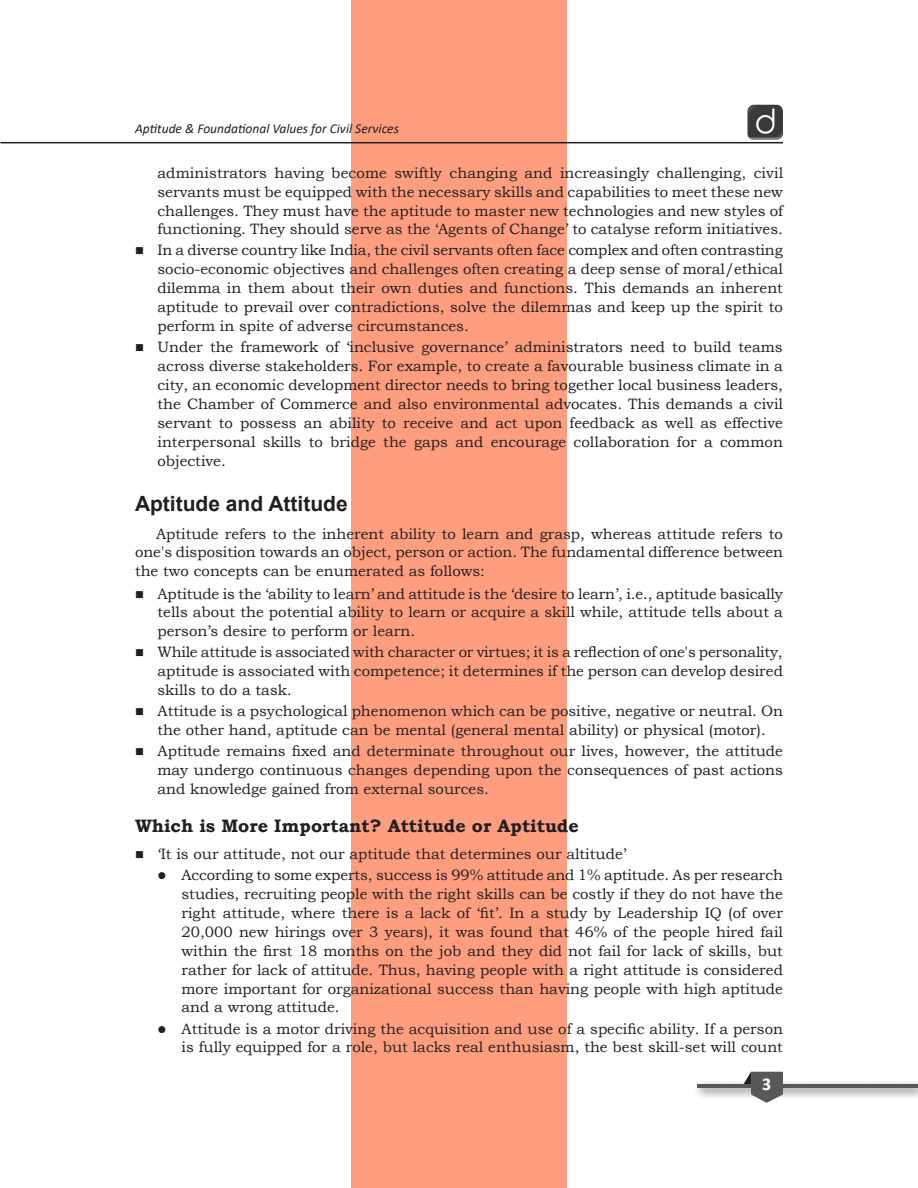
<style>
.page{position:relative;width:918px;height:1188px;background:#fff}
.page>*{position:absolute;margin:0;border:0;box-sizing:border-box;transform-origin:0 0}
.t1{font:700 21px "Arial";color:#231f20}
.t2{font:700 18px "Bookman Old Style";color:#231f20}
.t3{font:700 18px "Calibri";color:#fff}
.t4{font:15px/18.9px "Bookman Old Style";color:#231f20;text-align:justify}
.t5{font:italic 13.5px "Calibri";color:#231f20}
</style>
<div class="page">
<div style="left:351px;top:0;width:216px;height:1188px;background:#ff9e7f"></div>
<div style="left:692px;top:1079px;width:226px;height:21px;background:#231f20;opacity:.75"></div>
<hr style="left:698px;top:1084px;width:220px;height:3px;background:#57585a">
<svg style="left:744px;top:1072px;width:39px;height:31px"></svg>
<hr style="left:0;top:142px;width:783px;height:1px;background:#231f20">
<img style="left:747px;top:105px;width:36px;height:35px">
<p class="t5" style="left:135px;top:120px;width:265px">Aptitude &amp; Foundational Values for Civil Services</p>
<p class="t4" style="left:158px;top:164px;width:627px">administrators having become swiftly changing and increasingly challenging, civil servants must be equipped with the necessary skills and capabilities to meet these new challenges. They must have the aptitude to master new technologies and new styles of functioning. They should serve as the ‘Agents of Change’ to catalyse reform initiatives.</p>
<p class="t4" style="left:158px;top:241px;width:627px">In a diverse country like India, the civil servants often face complex and often contrasting socio-economic objectives and challenges often creating a deep sense of moral/ethical dilemma in them about their own duties and functions. This demands an inherent aptitude to prevail over contradictions, solve the dilemmas and keep up the spirit to perform in spite of adverse circumstances.</p>
<p class="t4" style="left:158px;top:338px;width:627px">Under the framework of ‘inclusive governance’ administrators need to build teams across diverse stakeholders. For example, to create a favourable business climate in a city, an economic development director needs to bring together local business leaders, the Chamber of Commerce and also environmental advocates. This demands a civil servant to possess an ability to receive and act upon feedback as well as effective interpersonal skills to bridge the gaps and encourage collaboration for a common objective.</p>
<h1 class="t1" style="left:135px;top:489px;width:214px">Aptitude and Attitude</h1>
<p class="t4" style="left:135px;top:524px;width:650px;text-indent:21px">Aptitude refers to the inherent ability to learn and grasp, whereas attitude refers to one's disposition towards an object, person or action. The fundamental difference between the two concepts can be enumerated as follows:</p>
<p class="t4" style="left:158px;top:584px;width:627px">Aptitude is the ‘ability to learn’ and attitude is the ‘desire to learn’, i.e., aptitude basically tells about the potential ability to learn or acquire a skill while, attitude tells about a person’s desire to perform or learn.</p>
<p class="t4" style="left:158px;top:643px;width:627px">While attitude is associated with character or virtues; it is a reflection of one's personality, aptitude is associated with competence; it determines if the person can develop desired skills to do a task.</p>
<p class="t4" style="left:158px;top:702px;width:627px">Attitude is a psychological phenomenon which can be positive, negative or neutral. On the other hand, aptitude can be mental (general mental ability) or physical (motor).</p>
<p class="t4" style="left:158px;top:742px;width:627px">Aptitude remains fixed and determinate throughout our lives, however, the attitude may undergo continuous changes depending upon the consequences of past actions and knowledge gained from external sources.</p>
<p class="t2" style="left:135px;top:812px;width:445px">Which is More Important? Attitude or Aptitude</p>
<p class="t4" style="left:182px;top:843px;width:603px;line-height:21.1px;text-indent:-24px">‘It is our attitude, not our aptitude that determines our altitude’<br>According to some experts, success is 99% attitude and 1% aptitude. As per research</p>
<p class="t4" style="left:182px;top:885px;width:603px">studies, recruiting people with the right skills can be costly if they do not have the right attitude, where there is a lack of ‘fit’. In a study by Leadership IQ (of over 20,000 new hirings over 3 years), it was found that 46% of the people hired fail within the first 18 months on the job and they did not fail for lack of skills, but rather for lack of attitude. Thus, having people with a right attitude is considered more important for organizational success than having people with high aptitude and a wrong attitude.</p>
<p class="t4" style="left:182px;top:1019px;width:603px">Attitude is a motor driving the acquisition and use of a specific ability. If a person is fully equipped for a role, but lacks real enthusiasm, the best skill-set will count</p>
<p class="t3" style="left:762px;top:1072px;width:11px">3</p>
</div>
